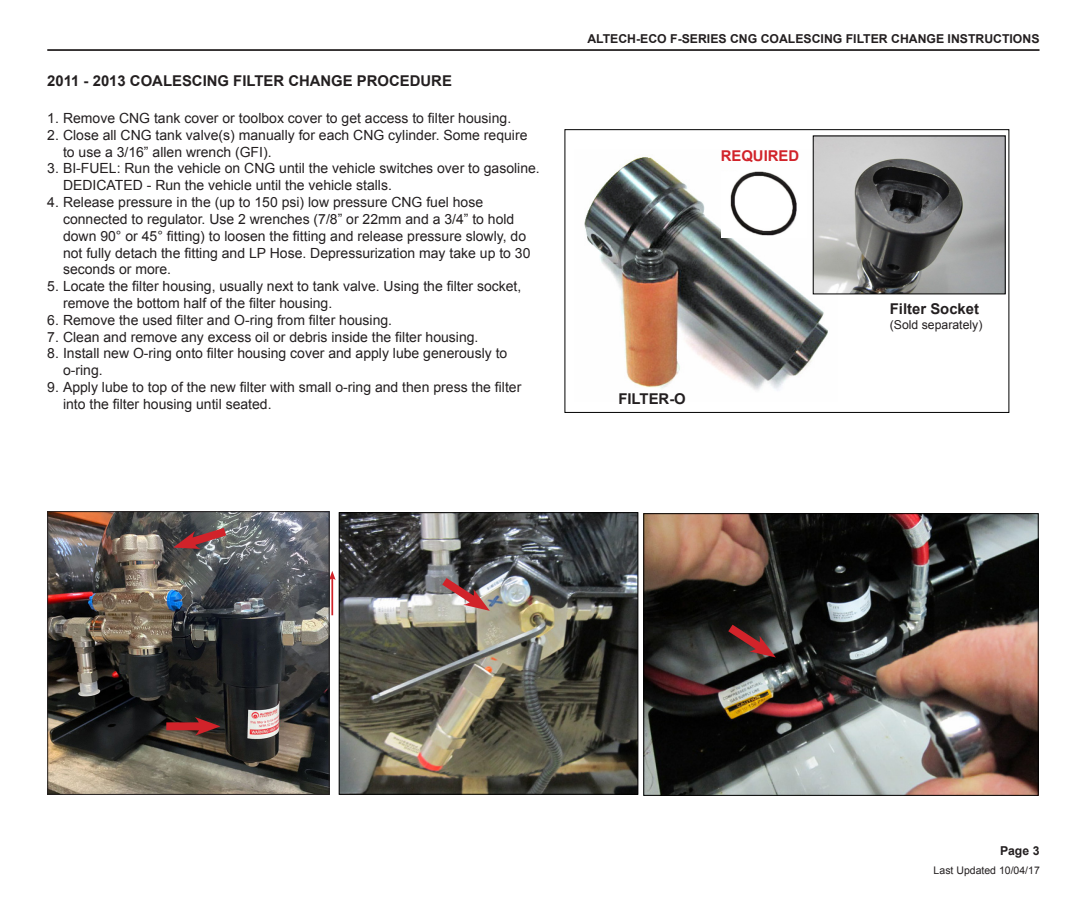
<style>
.page{position:relative;width:1071px;height:914px;background:#fff}
.page>*{position:absolute;margin:0;border:0;box-sizing:border-box;transform-origin:0 0}
.t1{font:700 14.88px "Arial";color:#231f20}
.t2{font:700 14.88px "Arial";color:#d1232a}
.t3{font:14px/16.8px "Arial";color:#231f20}
.t4{font:700 12.25px "Arial";color:#231f20}
.t5{font:12.25px "Arial";color:#231f20}
.t6{font:10.5px "Arial";color:#231f20}
</style>
<div class="page">
<hr style="left:47px;top:49px;width:993px;height:2px;background:#231f20">
<div style="left:564px;top:129px;width:445px;height:284px;border:1px solid #000"></div>
<img style="left:584px;top:149px;width:254px;height:242px">
<img style="left:341px;top:514px;width:295px;height:278px">
<div style="left:339px;top:512px;width:299px;height:282px;border:1px solid #000"></div>
<hr style="left:331px;top:577px;width:2px;height:38px;background:#d1232a">
<svg style="left:330px;top:571px;width:6px;height:9px"></svg>
<img style="left:815px;top:137px;width:189px;height:155px">
<div style="left:813px;top:135px;width:193px;height:159px;border:1px solid #000"></div>
<img style="left:722px;top:171px;width:85px;height:67px">
<img style="left:645px;top:515px;width:392px;height:278px">
<div style="left:643px;top:513px;width:396px;height:282px;border:1px solid #000"></div>
<img style="left:49px;top:513px;width:279px;height:279px">
<div style="left:47px;top:511px;width:283px;height:283px;border:1px solid #231f20"></div>
<div style="left:166px;top:722px;width:39px;height:8px;background:#d1232a"></div>
<svg style="left:195px;top:717px;width:25px;height:18px"></svg>
<svg style="left:173px;top:522px;width:62px;height:31px;background:#785456"></svg>
<svg style="left:434px;top:570px;width:56px;height:43px;background:#997b7b"></svg>
<svg style="left:720px;top:617px;width:56px;height:43px;background:#533635"></svg>
<p class="t1" style="left:47px;top:71px;width:406px">2011 - 2013 COALESCING FILTER CHANGE PROCEDURE</p>
<p class="t3" style="left:47px;top:110px;width:465px">1. Remove CNG tank cover or toolbox cover to get access to filter housing.</p>
<p class="t3" style="left:63px;top:127px;width:466px;text-indent:-16px">2. Close all CNG tank valve(s) manually for each CNG cylinder. Some require to use a 3/16” allen wrench (GFI).</p>
<p class="t3" style="left:63px;top:160px;width:478px;text-indent:-16px">3. BI-FUEL: Run the vehicle on CNG until the vehicle switches over to gasoline.<br>DEDICATED - Run the vehicle until the vehicle stalls.</p>
<p class="t3" style="left:63px;top:194px;width:469px;text-indent:-16px">4. Release pressure in the (up to 150 psi) low pressure CNG fuel hose connected to regulator. Use 2 wrenches (7/8” or 22mm and a 3/4” to hold down 90° or 45° fitting) to loosen the fitting and release pressure slowly, do not fully detach the fitting and LP Hose. Depressurization may take up to 30 seconds or more.</p>
<p class="t3" style="left:63px;top:278px;width:460px;text-indent:-16px">5. Locate the filter housing, usually next to tank valve. Using the filter socket, remove the bottom half of the filter housing.</p>
<p class="t3" style="left:47px;top:311px;width:346px">6. Remove the used filter and O-ring from filter housing.</p>
<p class="t3" style="left:47px;top:328px;width:433px">7. Clean and remove any excess oil or debris inside the filter housing.</p>
<p class="t3" style="left:63px;top:345px;width:446px;text-indent:-16px">8. Install new O-ring onto filter housing cover and apply lube generously to o-ring.</p>
<p class="t3" style="left:63px;top:379px;width:460px;text-indent:-16px">9. Apply lube to top of the new filter with small o-ring and then press the filter into the filter housing until seated.</p>
<p class="t4" style="left:587px;top:31px;width:454px">ALTECH-ECO F-SERIES CNG COALESCING FILTER CHANGE INSTRUCTIONS</p>
<p class="t2" style="left:721px;top:145px;width:80px">REQUIRED</p>
<p class="t1" style="left:618px;top:388px;width:69px">FILTER-O</p>
<p class="t1" style="left:890px;top:299px;width:91px">Filter Socket</p>
<p class="t5" style="left:890px;top:316px;width:94px">(Sold separately)</p>
<p class="t4" style="left:1000px;top:842px;width:41px">Page 3</p>
<p class="t6" style="left:934px;top:863px;width:108px">Last Updated 10/04/17</p>
</div>
